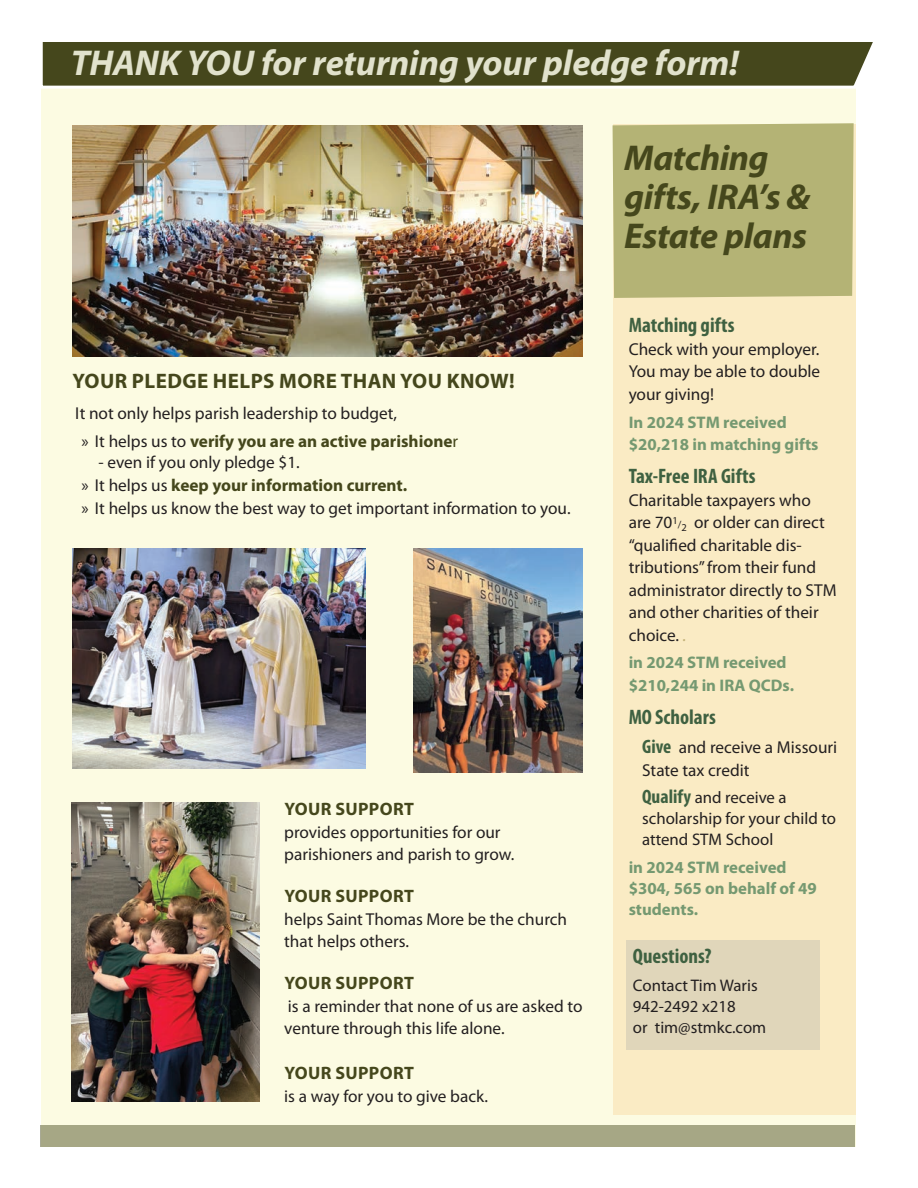
<style>
.page{position:relative;width:918px;height:1188px;background:#fff}
.page>*{position:absolute;margin:0;border:0;box-sizing:border-box;transform-origin:0 0}
.t1{font:italic 700 36px "Myriad Pro";letter-spacing:-.005em;color:#e1e2cc}
.t2{font:italic 700 36px/39px "Myriad Pro";letter-spacing:-.01em;color:#45471c}
.t3{font:700 condensed 21px "Myriad Pro";color:#3f6141}
.t4{font:700 21px "Myriad Pro";letter-spacing:.02em;color:#45471c}
.t5{font:700 18px "Myriad Pro";letter-spacing:.02em;color:#45471c}
.t6{font:17.25px/22.5px "Myriad Pro";color:#231f20}
.t7{font:700 17.25px "Myriad Pro";color:#45471c}
.t8{font:700 16.8px/22.5px "Myriad Pro";color:#759971}
.t9{font:16.8px/21px "Myriad Pro";color:#231f20}
.s1{font-weight:400;color:#231f20}
.s2{font-weight:400}
.s3{font-weight:700;color:#45471c}
.s4{font-size:10.5px}
.s5{font-style:italic;color:#c2b178}
.s6{font-weight:700;font-stretch:condensed;font-size:19.5px;color:#3f6141}
</style>
<div class="page">
<div style="left:41px;top:40px;width:814px;height:1108px;background:#fcfbe2"></div>
<img style="left:414px;top:548px;width:168px;height:224px">
<div style="left:613px;top:124px;width:242px;height:991px;background:#faebc4"></div>
<div style="left:613px;top:123px;width:241px;height:175px;background:#b4b375"></div>
<div style="left:626px;top:941px;width:194px;height:109px;background:#e0d6ba"></div>
<div style="left:40px;top:1125px;width:815px;height:22px;background:#a6a785"></div>
<svg style="left:41px;top:40px;width:832px;height:50px;background:#5e603a"></svg>
<img style="left:72px;top:548px;width:294px;height:221px">
<img style="left:72px;top:803px;width:187px;height:298px">
<img style="left:72px;top:125px;width:510px;height:232px">
<h1 class="t1" style="left:71px;top:40px;width:670px">THANK YOU for returning your pledge form!</h1>
<p class="t4" style="left:73px;top:367px;width:444px">YOUR PLEDGE HELPS MORE THAN YOU KNOW!</p>
<p class="t6" style="left:75px;top:401px;width:323px">It not only helps parish leadership to budget,</p>
<p class="t7" style="left:81px;top:430px;width:378px"><span class="s1">» It helps us to</span> verify you are an active parishione<span class="s2">r</span></p>
<p class="t6" style="left:81px;top:450px;width:491px;line-height:23.1px;text-indent:17px">- even if you only pledge $1.<br>» It helps us <span class="s3">keep your information current.<br></span>» It helps us know the best way to get important information to you.</p>
<p class="t5" style="left:284px;top:798px;width:131px">YOUR SUPPORT</p>
<p class="t6" style="left:284px;top:821px;width:232px">provides opportunities for our parishioners and parish to grow.</p>
<p class="t5" style="left:284px;top:885px;width:131px">YOUR SUPPORT</p>
<p class="t6" style="left:284px;top:908px;width:284px">helps Saint Thomas More be the church that helps others.</p>
<p class="t5" style="left:284px;top:972px;width:131px">YOUR SUPPORT</p>
<p class="t6" style="left:284px;top:995px;width:300px">is a reminder that none of us are asked to venture through this life alone.</p>
<p class="t5" style="left:284px;top:1062px;width:131px">YOUR SUPPORT</p>
<p class="t6" style="left:284px;top:1085px;width:205px">is a way for you to give back.</p>
<h1 class="t2" style="left:624px;top:138px;width:188px">Matching gifts, IRA’s &amp;<br>Estate plans</h1>
<p class="t3" style="left:629px;top:312px;width:108px">Matching gifts</p>
<p class="t6" style="left:629px;top:338px;width:193px;text-align:justify">Check with your employer.<br>You may be able to double your giving!</p>
<p class="t8" style="left:629px;top:410px;width:191px">In 2024 STM received $20,218 in matching gifts</p>
<p class="t3" style="left:629px;top:463px;width:128px">Tax-Free IRA Gifts</p>
<p class="t6" style="left:629px;top:488px;width:209px">Charitable taxpayers who are 70<sup>1</sup><span class="s4">/</span><sub>2</sub> or older can direct “qualified charitable dis&shy;tributions” from their fund administrator directly to STM and other charities of their choice. <span class="s5">.</span></p>
<p class="t8" style="left:629px;top:651px;width:167px">in 2024 STM received $210,244 in IRA QCDs.</p>
<p class="t3" style="left:629px;top:704px;width:89px">MO Scholars</p>
<p class="t6" style="left:642px;top:736px;width:197px"><span class="s6">Give</span> and receive a Missouri<br>State tax credit</p>
<p class="t9" style="left:642px;top:787px;width:196px"><span class="s6">Qualify</span> and receive a scholarship for your child to attend STM School</p>
<p class="t8" style="left:629px;top:856px;width:190px;line-height:21px">in 2024 STM received $304, 565 on behalf of 49 students.</p>
<p class="t3" style="left:633px;top:943px;width:80px">Questions?</p>
<p class="t9" style="left:633px;top:974px;width:135px">Contact Tim Waris<br>942-2492 x218<br>or tim@stmkc.com</p>
</div>
